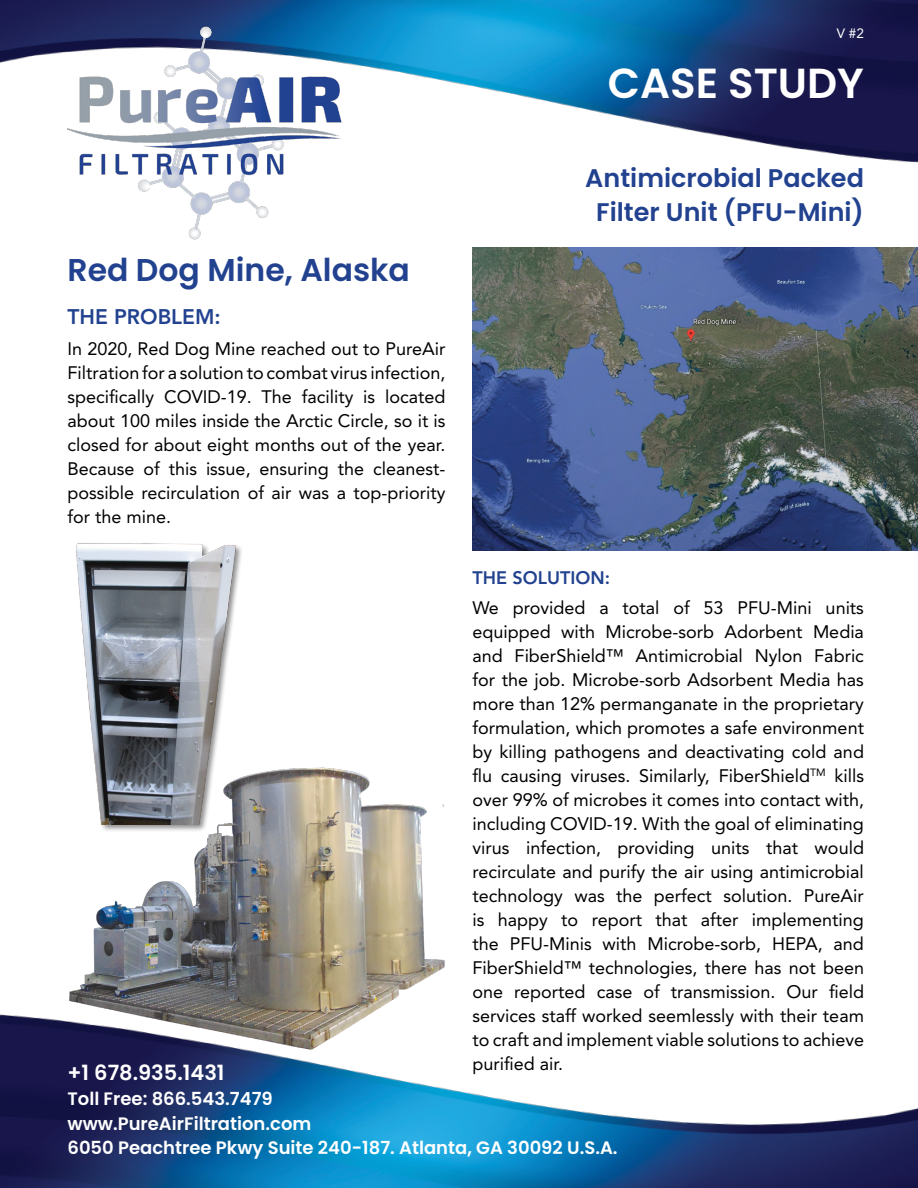
<style>
.page{position:relative;width:918px;height:1188px;background:#fff}
.page>*{position:absolute;margin:0;border:0;box-sizing:border-box;transform-origin:0 0}
.t1{font:600 42px "Poppins";color:#fff}
.t2{font:600 31.5px "Poppins";color:#224290}
.t3{font:600 25.5px/34.5px "Poppins";color:#224290;text-align:center}
.t4{font:600 21px "Poppins";color:#fff}
.t5{font:800 21px "Avenir LT Std";color:#224290}
.t6{font:18px/24px "Avenir LT Std";color:#000;text-align:justify}
.t7{font:600 18px/24.9px "Poppins";color:#fff}
.t8{font:800 18px "Avenir LT Std";color:#224290}
.t9{font:13.5px "Avenir LT Std";color:#fff}
</style>
<div class="page">
<img style="left:0;top:0;width:918px;height:163px">
<img style="left:0;top:1014px;width:918px;height:174px">
<img style="left:68px;top:23px;width:276px;height:217px">
<img style="left:76px;top:543px;width:166px;height:214px">
<img style="left:472px;top:248px;width:446px;height:303px">
<img style="left:62px;top:757px;width:400px;height:301px">
<p class="t9" style="left:837px;top:25px;width:29px">V #2</p>
<h1 class="t1" style="left:608px;top:58px;width:258px">CASE STUDY</h1>
<h2 class="t2" style="left:68px;top:251px;width:344px">Red Dog Mine, Alaska</h2>
<p class="t5" style="left:68px;top:304px;width:155px">THE PROBLEM:</p>
<p class="t6" style="left:68px;top:337px;width:380px">In 2020, Red Dog Mine reached out to PureAir Filtration for a solution to combat virus infection, specifically COVID-19. The facility is located about 100 miles inside the Arctic Circle, so it is closed for about eight months out of the year.<br>Because of this issue, ensuring the cleanest&shy;possible recirculation of air was a top-priority for the mine.</p>
<h3 class="t3" style="left:585px;top:161px;width:280px">Antimicrobial Packed<br>Filter Unit (PFU-Mini)</h3>
<p class="t8" style="left:472px;top:567px;width:139px">THE SOLUTION:</p>
<p class="t6" style="left:472px;top:596px;width:393px">We provided a total of 53 PFU-Mini units equipped with Microbe-sorb Adorbent Media and FiberShield™ Antimicrobial Nylon Fabric for the job. Microbe-sorb Adsorbent Media has more than 12% permanganate in the proprietary formulation, which promotes a safe environment by killing pathogens and deactivating cold and flu causing viruses. Similarly, FiberShield<sup>TM</sup> kills over 99% of microbes it comes into contact with, including COVID-19. With the goal of eliminating virus infection, providing units that would recirculate and purify the air using antimicrobial technology was the perfect solution. PureAir is happy to report that after implementing the PFU-Minis with Microbe-sorb, HEPA, and FiberShield™ technologies, there has not been one reported case of transmission. Our field services staff worked seemlessly with their team to craft and implement viable solutions to achieve purified air.</p>
<p class="t4" style="left:68px;top:1060px;width:159px">+1 678.935.1431</p>
<p class="t7" style="left:68px;top:1086px;width:552px">Toll Free: 866.543.7479<br>www.PureAirFiltration.com<br>6050 Peachtree Pkwy Suite 240-187. Atlanta, GA 30092 U.S.A.</p>
</div>
